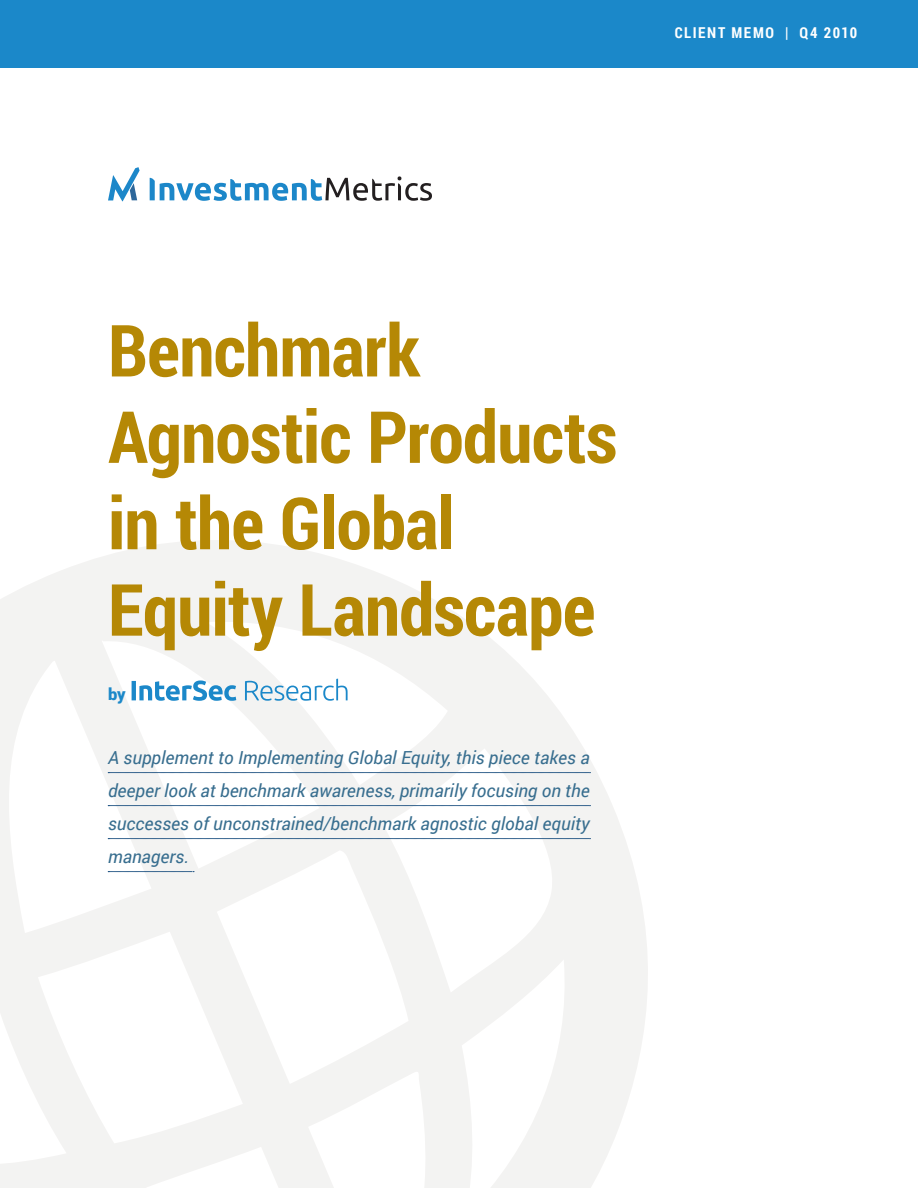
<style>
.page{position:relative;width:918px;height:1188px;background:#fff}
.page>*{position:absolute;margin:0;border:0;box-sizing:border-box;transform-origin:0 0}
.Footnote{font:700 72px/86.4px "Roboto Condensed";letter-spacing:-.01em;color:#b58805}
.t1{font:italic 18px/33px "Roboto";color:#386e8f;text-align:justify}
.Paragraph_Style_1{font:900 16.5px "Roboto";color:#1b88c9}
.Paragraph_Style_1-2{font:700 15px "Roboto Condensed";letter-spacing:.1em;color:#fff}
</style>
<div class="page">
<svg style="left:0;top:540px;width:648px;height:648px"></svg>
<svg style="left:108px;top:772px;width:482px;height:1px"></svg>
<svg style="left:108px;top:805px;width:482px;height:1px"></svg>
<svg style="left:108px;top:838px;width:482px;height:1px"></svg>
<svg style="left:108px;top:871px;width:86px;height:1px"></svg>
<div style="left:0;top:0;width:918px;height:68px;background:#1b88c9"></div>
<svg style="left:132px;top:679px;width:216px;height:22px"></svg>
<svg style="left:108px;top:167px;width:32px;height:34px"></svg>
<svg style="left:150px;top:176px;width:282px;height:25px"></svg>
<p class="Paragraph_Style_1-2" style="left:675px;top:22px;width:184px">Client Memo | Q4 2010</p>
<p class="Footnote" style="left:108px;top:305px;width:511px">Benchmark<br>Agnostic Products in the Global<br>Equity Landscape</p>
<p class="Paragraph_Style_1" style="left:108px;top:682px;width:19px">by</p>
<p class="t1" style="left:108px;top:740px;width:483px">A supplement to Implementing Global Equity, this piece takes a deeper look at benchmark awareness, primarily focusing on the successes of unconstrained/benchmark agnostic global equity managers.</p>
</div>
